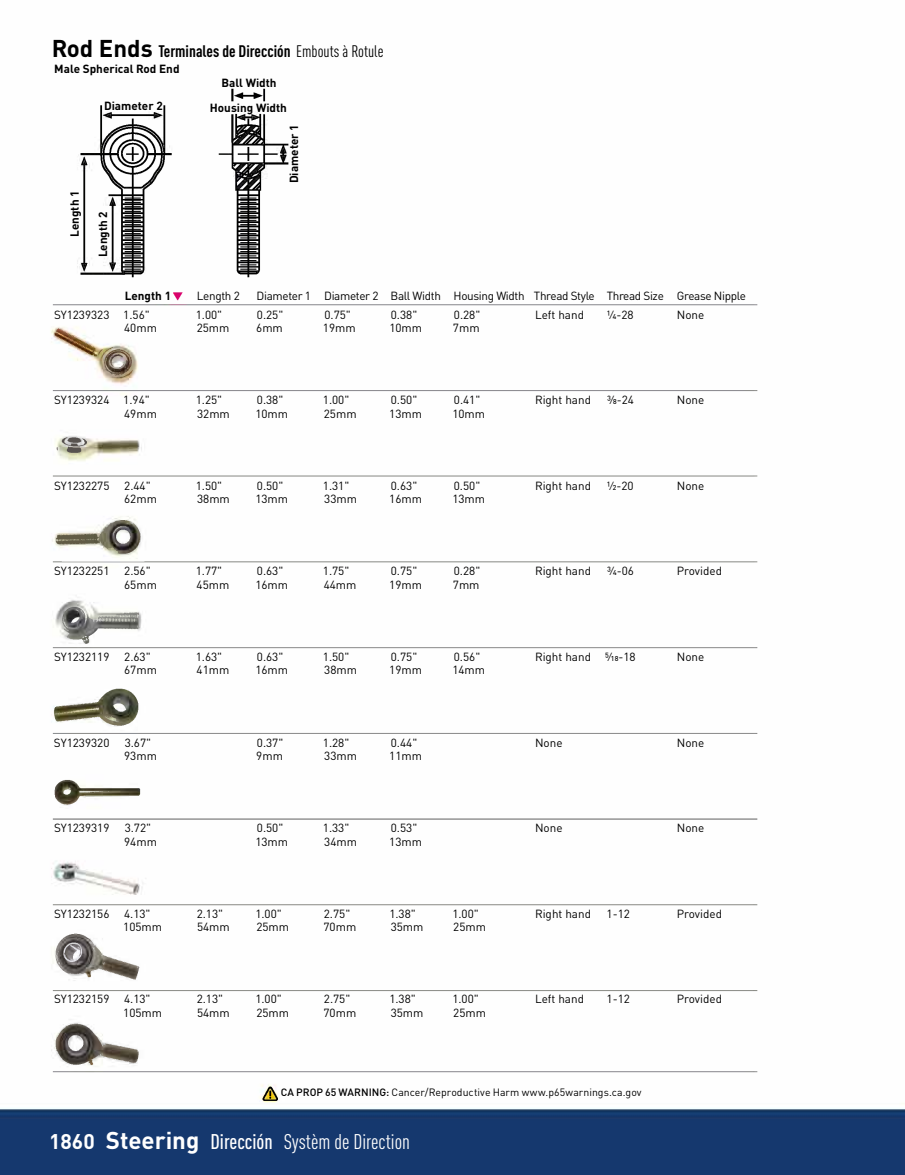
<style>
.page{position:relative;width:905px;height:1175px;background:#fff}
.page>*{position:absolute;margin:0;border:0;box-sizing:border-box;transform-origin:0 0}
.t1{font:condensed 21px "DIN Pro";color:#fff}
.t2{font:700 condensed 16.5px "DIN Pro";color:#000}
.t3{font:11.7px/13.5px "DIN Pro";color:#000}
.t4{font:700 11.7px/24.3px "DIN Pro";color:#000;text-align:center}
.t5{font:11.7px "DIN Pro";letter-spacing:-.03em;color:#000}
.t6{font:10.5px "DIN Pro";letter-spacing:.005em;color:#000}
.s1{font-stretch:normal;font-size:24px}
.s2{font-weight:400}
.s3{font-weight:500}
.s4{font-weight:700;font-stretch:normal}
.s5{font-weight:700;font-stretch:normal;font-size:24px}
</style>
<div class="page">
<img style="left:0;top:88px;width:904px;height:1086px">
<h2 class="t2" style="left:52px;top:39px;width:333px"><span class="s1">Rod Ends</span> Terminales de Dirección <span class="s2">Embouts à Rotule</span></h2>
<p class="t4" style="left:54px;top:55px;width:127px">Male Spherical Rod End</p>
<p class="t4" style="left:104px;top:92px;width:60px">Diameter 2</p>
<p class="t4" style="left:61px;top:237px;width:48px;rotate:-90deg">Length 1</p>
<p class="t4" style="left:89px;top:257px;width:48px;rotate:-90deg">Length 2</p>
<p class="t4" style="left:210px;top:69px;width:79px">Ball Width<br>Housing Width</p>
<p class="t4" style="left:280px;top:183px;width:60px;rotate:-90deg">Diameter 1</p>
<p class="t4" style="left:125px;top:282px;width:48px">Length 1</p>
<p class="t3" style="left:197px;top:288px;width:44px">Length 2</p>
<p class="t5" style="left:256px;top:287px;width:491px">Diameter 1 Diameter 2 Ball Width Housing Width Thread Style Thread Size Grease Nipple</p>
<p class="t3" style="left:124px;top:307px;width:34px;text-indent:-70px">SY1239323 1.56"<br>40mm</p>
<p class="t3" style="left:196px;top:307px;width:35px">1.00"<br>25mm</p>
<p class="t3" style="left:256px;top:307px;width:29px">0.25"<br>6mm</p>
<p class="t3" style="left:323px;top:307px;width:34px">0.75"<br>19mm</p>
<p class="t3" style="left:389px;top:307px;width:34px">0.38"<br>10mm</p>
<p class="t3" style="left:453px;top:307px;width:29px">0.28"<br>7mm</p>
<p class="t3" style="left:535px;top:307px;width:51px">Left hand</p>
<p class="t3" style="left:606px;top:307px;width:28px">¼-28</p>
<p class="t3" style="left:676px;top:307px;width:29px">None</p>
<p class="t3" style="left:124px;top:392px;width:34px;text-indent:-70px">SY1239324 1.94"<br>49mm</p>
<p class="t3" style="left:196px;top:392px;width:36px">1.25"<br>32mm</p>
<p class="t3" style="left:255px;top:392px;width:34px">0.38"<br>10mm</p>
<p class="t3" style="left:323px;top:392px;width:35px">1.00"<br>25mm</p>
<p class="t3" style="left:389px;top:392px;width:34px">0.50"<br>13mm</p>
<p class="t3" style="left:452px;top:392px;width:34px">0.41"<br>10mm</p>
<p class="t3" style="left:535px;top:392px;width:58px">Right hand</p>
<p class="t3" style="left:607px;top:392px;width:28px">⅜-24</p>
<p class="t3" style="left:676px;top:392px;width:29px">None</p>
<p class="t3" style="left:54px;top:478px;width:57px">SY1232275</p>
<p class="t3" style="left:124px;top:478px;width:34px">2.44"<br>62mm</p>
<p class="t3" style="left:196px;top:478px;width:36px">1.50"<br>38mm</p>
<p class="t3" style="left:255px;top:478px;width:34px">0.50"<br>13mm</p>
<p class="t3" style="left:323px;top:478px;width:36px">1.31"<br>33mm</p>
<p class="t3" style="left:389px;top:478px;width:34px">0.63"<br>16mm</p>
<p class="t3" style="left:452px;top:478px;width:34px">0.50"<br>13mm</p>
<p class="t3" style="left:535px;top:478px;width:58px">Right hand</p>
<p class="t3" style="left:606px;top:478px;width:28px">½-20</p>
<p class="t3" style="left:676px;top:478px;width:29px">None</p>
<p class="t3" style="left:54px;top:563px;width:57px">SY1232251</p>
<p class="t3" style="left:124px;top:563px;width:34px">2.56"<br>65mm</p>
<p class="t3" style="left:196px;top:563px;width:35px">1.77"<br>45mm</p>
<p class="t3" style="left:255px;top:563px;width:34px">0.63"<br>16mm</p>
<p class="t3" style="left:323px;top:563px;width:35px">1.75"<br>44mm</p>
<p class="t3" style="left:389px;top:563px;width:34px">0.75"<br>19mm</p>
<p class="t3" style="left:453px;top:563px;width:29px">0.28"<br>7mm</p>
<p class="t3" style="left:535px;top:563px;width:58px">Right hand</p>
<p class="t3" style="left:607px;top:563px;width:28px">¾-06</p>
<p class="t3" style="left:676px;top:563px;width:47px">Provided</p>
<p class="t3" style="left:54px;top:649px;width:57px">SY1232119</p>
<p class="t3" style="left:124px;top:649px;width:34px">2.63"<br>67mm</p>
<p class="t3" style="left:196px;top:649px;width:35px">1.63"<br>41mm</p>
<p class="t3" style="left:255px;top:649px;width:34px">0.63"<br>16mm</p>
<p class="t3" style="left:323px;top:649px;width:36px">1.50"<br>38mm</p>
<p class="t3" style="left:389px;top:649px;width:34px">0.75"<br>19mm</p>
<p class="t3" style="left:452px;top:649px;width:34px">0.56"<br>14mm</p>
<p class="t3" style="left:535px;top:649px;width:102px">Right hand 5/18-18</p>
<p class="t3" style="left:676px;top:649px;width:29px">None</p>
<p class="t3" style="left:54px;top:734px;width:57px">SY1239320</p>
<p class="t3" style="left:124px;top:734px;width:34px">3.67"<br>93mm</p>
<p class="t3" style="left:256px;top:734px;width:29px">0.37"<br>9mm</p>
<p class="t3" style="left:323px;top:734px;width:36px">1.28"<br>33mm</p>
<p class="t3" style="left:389px;top:734px;width:34px">0.44"<br>11mm</p>
<p class="t3" style="left:535px;top:734px;width:29px">None</p>
<p class="t3" style="left:676px;top:734px;width:29px">None</p>
<p class="t3" style="left:54px;top:820px;width:57px">SY1239319</p>
<p class="t3" style="left:124px;top:820px;width:34px">3.72"<br>94mm</p>
<p class="t3" style="left:255px;top:820px;width:34px">0.50"<br>13mm</p>
<p class="t3" style="left:323px;top:820px;width:36px">1.33"<br>34mm</p>
<p class="t3" style="left:389px;top:820px;width:34px">0.53"<br>13mm</p>
<p class="t3" style="left:535px;top:820px;width:29px">None</p>
<p class="t3" style="left:676px;top:820px;width:29px">None</p>
<p class="t3" style="left:54px;top:905px;width:57px">SY1232156</p>
<p class="t3" style="left:123px;top:905px;width:40px">4.13"<br>105mm</p>
<p class="t3" style="left:197px;top:905px;width:35px">2.13"<br>54mm</p>
<p class="t3" style="left:255px;top:905px;width:35px">1.00"<br>25mm</p>
<p class="t3" style="left:323px;top:905px;width:34px">2.75"<br>70mm</p>
<p class="t3" style="left:389px;top:905px;width:36px">1.38"<br>35mm</p>
<p class="t3" style="left:452px;top:905px;width:35px">1.00"<br>25mm</p>
<p class="t3" style="left:535px;top:905px;width:58px">Right hand</p>
<p class="t3" style="left:606px;top:905px;width:25px">1-12</p>
<p class="t3" style="left:676px;top:905px;width:47px">Provided</p>
<p class="t3" style="left:54px;top:991px;width:57px">SY1232159</p>
<p class="t3" style="left:123px;top:991px;width:40px">4.13"<br>105mm</p>
<p class="t3" style="left:197px;top:991px;width:35px">2.13"<br>54mm</p>
<p class="t3" style="left:255px;top:991px;width:35px">1.00"<br>25mm</p>
<p class="t3" style="left:323px;top:991px;width:34px">2.75"<br>70mm</p>
<p class="t3" style="left:389px;top:991px;width:36px">1.38"<br>35mm</p>
<p class="t3" style="left:452px;top:991px;width:35px">1.00"<br>25mm</p>
<p class="t3" style="left:535px;top:991px;width:51px">Left hand</p>
<p class="t3" style="left:606px;top:991px;width:25px">1-12</p>
<p class="t3" style="left:676px;top:991px;width:47px">Provided</p>
<p class="t6" style="left:281px;top:1083px;width:362px"><span class="s3">CA PROP 65 WARNING:</span> Cancer/Reproductive Harm www.p65warnings.ca.gov</p>
<h1 class="t1" style="left:49px;top:1126px;width:362px"><span class="s4">1860</span> <span class="s5">Steering</span> <span class="s3">Dirección</span> Systèm de Direction</h1>
</div>
